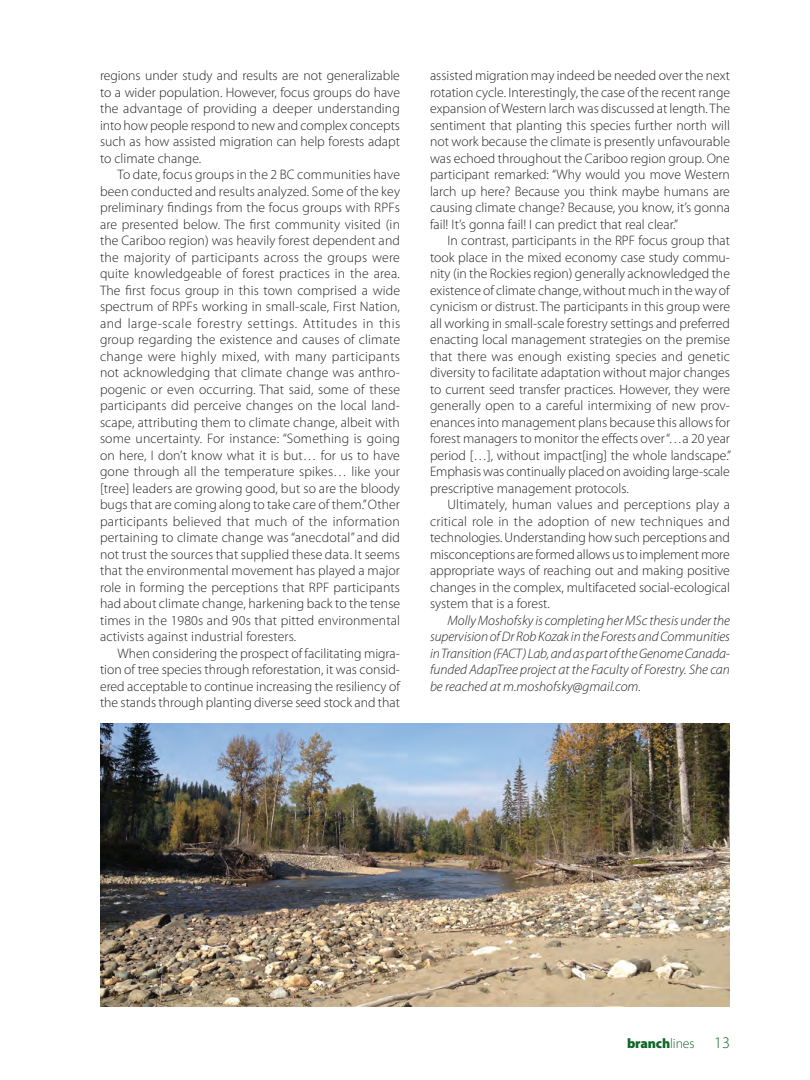
<style>
.page{position:relative;width:810px;height:1080px;background:#fff}
.page>*{position:absolute;margin:0;border:0;box-sizing:border-box;transform-origin:0 0}
.Body{font:300 13.75px/16.5px "Myriad Pro";color:#231f20;text-align:justify}
.Body-2{font:italic 300 13.75px/16.5px "Myriad Pro";color:#231f20;text-align:justify}
.t1{font:900 13.75px "Myriad Pro";letter-spacing:-.01em;color:#106626}
.s1{font-weight:300}
.s2{font-weight:300;font-size:16.25px}
</style>
<div class="page">
<img style="left:100px;top:723px;width:630px;height:283px">
<p class="Body" style="left:100px;top:67px;width:302px">regions under study and results are not generalizable to a wider population. However, focus groups do have the advantage of providing a deeper understanding into how people respond to new and complex concepts such as how assisted migration can help forests adapt to climate change.</p>
<p class="Body" style="left:100px;top:166px;width:302px;text-indent:18px">To date, focus groups in the 2 BC communities have been conducted and results analyzed. Some of the key preliminary findings from the focus groups with RPFs are presented below. The first community visited (in the Cariboo region) was heavily forest dependent and the majority of participants across the groups were quite knowledgeable of forest practices in the area.<br>The first focus group in this town comprised a wide spectrum of RPFs working in small-scale, First Nation, and large-scale forestry settings. Attitudes in this group regarding the existence and causes of climate change were highly mixed, with many participants not acknowledging that climate change was anthro&shy;pogenic or even occurring. That said, some of these participants did perceive changes on the local land&shy;scape, attributing them to climate change, albeit with some uncertainty. For instance: “Something is going on here, I don’t know what it is but… for us to have gone through all the temperature spikes… like your [tree] leaders are growing good, but so are the bloody bugs that are coming along to take care of them.” Other participants believed that much of the information pertaining to climate change was “anecdotal” and did not trust the sources that supplied these data. It seems that the environmental movement has played a major role in forming the perceptions that RPF participants had about climate change, harkening back to the tense times in the 1980s and 90s that pitted environmental activists against industrial foresters.</p>
<p class="Body" style="left:100px;top:645px;width:302px;text-indent:18px">When considering the prospect of facilitating migra&shy;tion of tree species through reforestation, it was consid&shy;ered acceptable to continue increasing the resiliency of the stands through planting diverse seed stock and that</p>
<p class="Body" style="left:430px;top:67px;width:302px">assisted migration may indeed be needed over the next rotation cycle. Interestingly, the case of the recent range expansion of Western larch was discussed at length. The sentiment that planting this species further north will not work because the climate is presently unfavourable was echoed throughout the Cariboo region group. One participant remarked: “Why would you move Western larch up here? Because you think maybe humans are causing climate change? Because, you know, it’s gonna fail! It’s gonna fail! I can predict that real clear.”</p>
<p class="Body" style="left:430px;top:232px;width:303px;text-indent:18px">In contrast, participants in the RPF focus group that took place in the mixed economy case study commu&shy;nity (in the Rockies region) generally acknowledged the existence of climate change, without much in the way of cynicism or distrust. The participants in this group were all working in small-scale forestry settings and preferred enacting local management strategies on the premise that there was enough existing species and genetic diversity to facilitate adaptation without major changes to current seed transfer practices. However, they were generally open to a careful intermixing of new prov&shy;enances into management plans because this allows for forest managers to monitor the effects over “…a 20 year period […], without impact[ing] the whole landscape.” Emphasis was continually placed on avoiding large-scale prescriptive management protocols.</p>
<p class="Body" style="left:430px;top:496px;width:302px;text-indent:18px">Ultimately, human values and perceptions play a critical role in the adoption of new techniques and technologies. Understanding how such perceptions and misconceptions are formed allows us to implement more appropriate ways of reaching out and making positive changes in the complex, multifaceted social-ecological system that is a forest.</p>
<p class="Body-2" style="left:430px;top:612px;width:302px;text-indent:18px">Molly Moshofsky is completing her MSc thesis under the supervision of Dr Rob Kozak in the Forests and Communities in Transition (FACT) Lab, and as part of the Genome Canada&shy;funded AdapTree project at the Faculty of Forestry. She can be reached at m.moshofsky@gmail.com.</p>
<p class="t1" style="left:627px;top:1034px;width:104px">branch<span class="s1">lines</span> <span class="s2">13</span></p>
</div>
